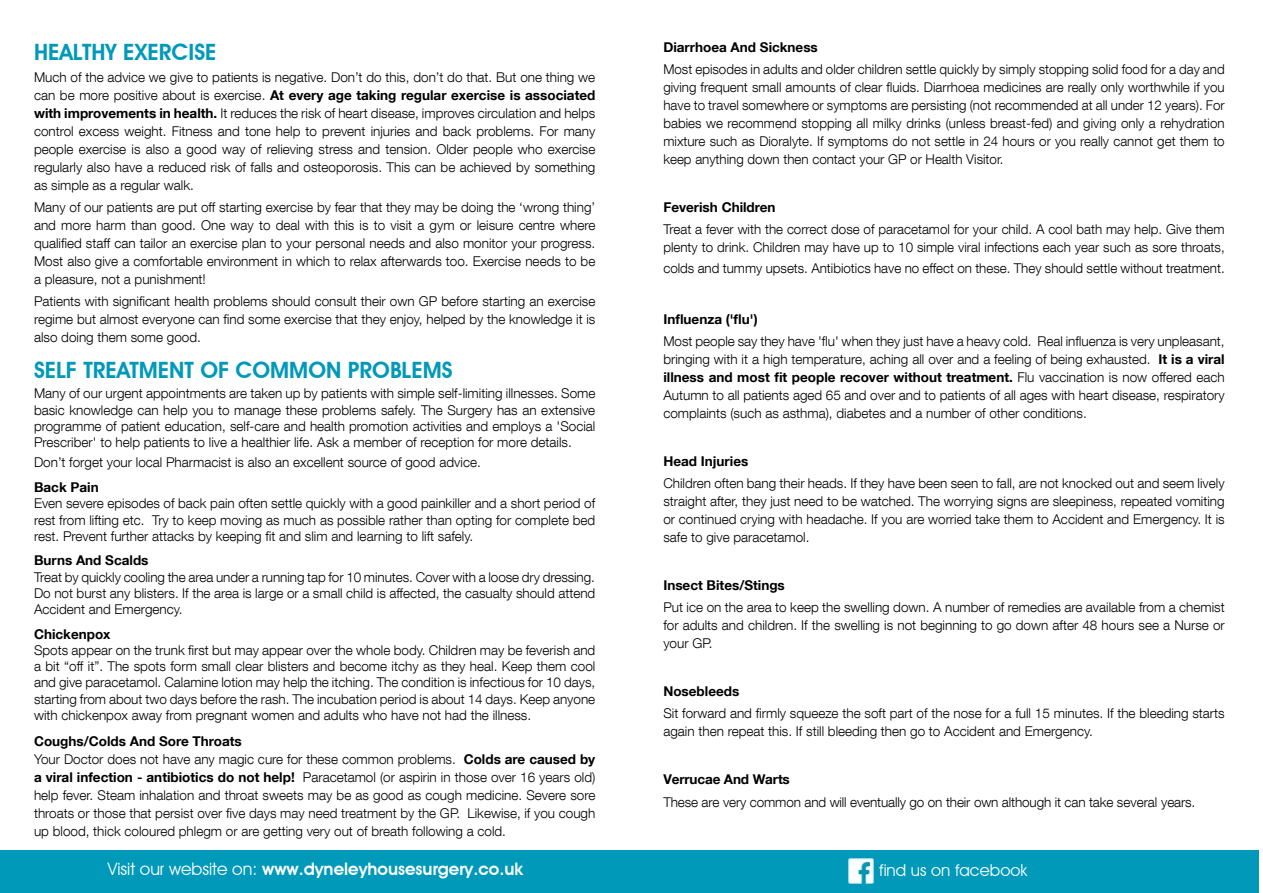
<style>
.page{position:relative;width:1263px;height:893px;background:#fff}
.page>*{position:absolute;margin:0;border:0;box-sizing:border-box;transform-origin:0 0}
.t1{font:600 22.5px "Avant Garde IT Cby BT";color:#0099ba}
.t2{font:600 17.25px "Avant Garde IT Cby BT";color:#fff}
.t3{font:16.5px "Avant Garde IT Cby BT";color:#fff}
.t4{font:300 13.5px/18px "Helvetica Neue LT Com";color:#000;text-align:justify}
.t5{font:700 13.5px "Helvetica Neue LT Com";color:#000}
.s1{font-weight:700}
.s2{font-weight:400}
</style>
<div class="page">
<div style="left:0;top:850px;width:629px;height:43px;background:#0099ba"></div>
<div style="left:629px;top:850px;width:630px;height:43px;background:#0099ba"></div>
<img style="left:848px;top:858px;width:25px;height:25px">
<h1 class="t1" style="left:34px;top:38px;width:184px">HEALTHY EXERCISE</h1>
<p class="t4" style="left:34px;top:68px;width:563px">Much of the advice we give to patients is negative. Don’t do this, don’t do that. But one thing we can be more positive about is exercise. <span class="s1">At every age taking regular exercise is associated with improvements in health.</span> It reduces the risk of heart disease, improves circulation and helps control excess weight. Fitness and tone help to prevent injuries and back problems. For many people exercise is also a good way of relieving stress and tension. Older people who exercise regularly also have a reduced risk of falls and osteoporosis. This can be achieved by something as simple as a regular walk.</p>
<p class="t4" style="left:34px;top:198px;width:563px">Many of our patients are put off starting exercise by fear that they may be doing the ‘wrong thing’ and more harm than good. One way to deal with this is to visit a gym or leisure centre where qualified staff can tailor an exercise plan to your personal needs and also monitor your progress.<br>Most also give a comfortable environment in which to relax afterwards too. Exercise needs to be a pleasure, not a punishment!</p>
<p class="t4" style="left:34px;top:292px;width:563px">Patients with significant health problems should consult their own GP before starting an exercise regime but almost everyone can find some exercise that they enjoy, helped by the knowledge it is also doing them some good.</p>
<h1 class="t1" style="left:34px;top:356px;width:420px">SELF TREATMENT OF COMMON PROBLEMS</h1>
<p class="t4" style="left:34px;top:385px;width:563px;line-height:16.2px">Many of our urgent appointments are taken up by patients with simple self-limiting illnesses. Some basic knowledge can help you to manage these problems safely. The Surgery has an extensive programme of patient education, self-care and health promotion activities and employs a 'Social Prescriber' to help patients to live a healthier life. Ask a member of reception for more details.</p>
<p class="t4" style="left:34px;top:453px;width:448px">Don’t forget your local Pharmacist is also an excellent source of good advice.</p>
<p class="t5" style="left:34px;top:479px;width:66px">Back Pain</p>
<p class="t4" style="left:34px;top:495px;width:563px;line-height:16.2px">Even severe episodes of back pain often settle quickly with a good painkiller and a short period of rest from lifting etc. Try to keep moving as much as possible rather than opting for complete bed rest. Prevent further attacks by keeping fit and slim and learning to lift safely.</p>
<p class="t5" style="left:34px;top:552px;width:116px">Burns And Scalds</p>
<p class="t4" style="left:34px;top:568px;width:563px;line-height:16.2px">Treat by quickly cooling the area under a running tap for 10 minutes. Cover with a loose dry dressing.<br>Do not burst any blisters. If the area is large or a small child is affected, the casualty should attend Accident and Emergency.</p>
<p class="t5" style="left:34px;top:625px;width:78px">Chickenpox</p>
<p class="t4" style="left:34px;top:642px;width:563px;line-height:16.2px">Spots appear on the trunk first but may appear over the whole body. Children may be feverish and a bit “off it”. The spots form small clear blisters and become itchy as they heal. Keep them cool and give paracetamol. Calamine lotion may help the itching. The condition is infectious for 10 days, starting from about two days before the rash. The incubation period is about 14 days. Keep anyone with chickenpox away from pregnant women and adults who have not had the illness.</p>
<p class="t4" style="left:34px;top:732px;width:563px;text-align:left"><span class="s1">Coughs/Colds And Sore Throats<br></span>Your Doctor does not have any magic cure for these common problems. <span class="s1">Colds are caused by a viral infection - antibiotics do not help!</span> Paracetamol (or aspirin in those over 16 years old) help fever. Steam inhalation and throat sweets may be as good as cough medicine. Severe sore throats or those that persist over five days may need treatment by the GP. Likewise, if you cough up blood, thick coloured phlegm or are getting very out of breath following a cold.</p>
<p class="t2" style="left:108px;top:858px;width:417px"><span class="s2">Visit our website on:</span> www.dyneleyhousesurgery.co.uk</p>
<p class="t5" style="left:663px;top:39px;width:156px">Diarrhoea And Sickness</p>
<p class="t4" style="left:663px;top:60px;width:563px">Most episodes in adults and older children settle quickly by simply stopping solid food for a day and giving frequent small amounts of clear fluids. Diarrhoea medicines are really only worthwhile if you have to travel somewhere or symptoms are persisting (not recommended at all under 12 years). For babies we recommend stopping all milky drinks (unless breast-fed) and giving only a rehydration mixture such as Dioralyte. If symptoms do not settle in 24 hours or you really cannot get them to keep anything down then contact your GP or Health Visitor.</p>
<p class="t5" style="left:663px;top:199px;width:114px">Feverish Children</p>
<p class="t4" style="left:663px;top:220px;width:563px">Treat a fever with the correct dose of paracetamol for your child. A cool bath may help. Give them plenty to drink. Children may have up to 10 simple viral infections each year such as sore throats,</p>
<p class="t4" style="left:663px;top:259px;width:563px">colds and tummy upsets. Antibiotics have no effect on these. They should settle without treatment.</p>
<p class="t5" style="left:663px;top:311px;width:96px">Influenza ('flu')</p>
<p class="t4" style="left:663px;top:332px;width:563px">Most people say they have 'flu' when they just have a heavy cold. Real influenza is very unpleasant, bringing with it a high temperature, aching all over and a feeling of being exhausted. <span class="s1">It is a viral illness and most fit people recover without treatment.</span> Flu vaccination is now offered each Autumn to all patients aged 65 and over and to patients of all ages with heart disease, respiratory complaints (such as asthma), diabetes and a number of other conditions.</p>
<p class="t5" style="left:663px;top:453px;width:86px">Head Injuries</p>
<p class="t4" style="left:663px;top:474px;width:563px">Children often bang their heads. If they have been seen to fall, are not knocked out and seem lively straight after, they just need to be watched. The worrying signs are sleepiness, repeated vomiting or continued crying with headache. If you are worried take them to Accident and Emergency. It is safe to give paracetamol.</p>
<p class="t5" style="left:663px;top:577px;width:123px">Insect Bites/Stings</p>
<p class="t4" style="left:663px;top:598px;width:563px">Put ice on the area to keep the swelling down. A number of remedies are available from a chemist for adults and children. If the swelling is not beginning to go down after 48 hours see a Nurse or your GP.</p>
<p class="t5" style="left:663px;top:683px;width:77px">Nosebleeds</p>
<p class="t4" style="left:663px;top:704px;width:563px">Sit forward and firmly squeeze the soft part of the nose for a full 15 minutes. If the bleeding starts again then repeat this. If still bleeding then go to Accident and Emergency.</p>
<p class="t5" style="left:663px;top:771px;width:128px">Verrucae And Warts</p>
<p class="t4" style="left:663px;top:792px;width:533px">These are very common and will eventually go on their own although it can take several years.</p>
<p class="t3" style="left:879px;top:860px;width:150px">find us on facebook</p>
</div>
